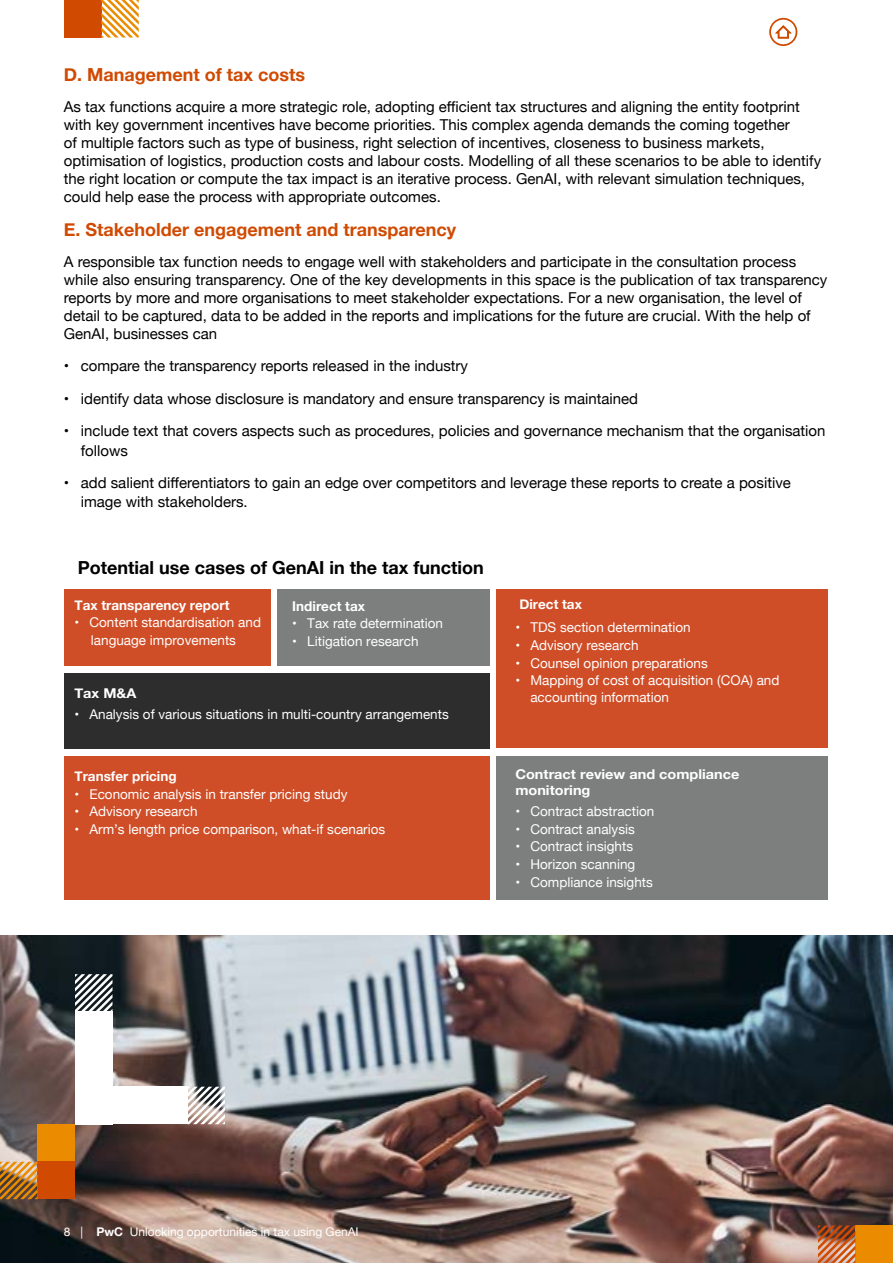
<style>
.page{position:relative;width:893px;height:1263px;background:#fff}
.page>*{position:absolute;margin:0;border:0;box-sizing:border-box;transform-origin:0 0}
.t1{font:700 18px "Helvetica Neue";color:#d04a02}
.t2{font:700 18px "Helvetica Neue";color:#000}
.t3{font:15px/18px "Helvetica Neue";color:#000}
.t4{font:13.5px/17.5px "Helvetica Neue";color:#fff}
.t5{font:700 13.5px "Helvetica Neue";color:#fff}
.t6{font:700 13.5px/16.2px "Helvetica Neue";color:#fff;scale:1.07 1}
.t7{font:12px "Helvetica Neue";color:#fff}
.s1{font-weight:700}
</style>
<div class="page">
<img style="left:0;top:935px;width:893px;height:328px">
<div style="left:64px;top:0;width:37px;height:38px;background:#d04a02"></div>
<svg style="left:101px;top:0;width:38px;height:38px"></svg>
<div style="left:855px;top:1225px;width:38px;height:38px;background:#eb8c00"></div>
<svg style="left:818px;top:1225px;width:37px;height:38px"></svg>
<div style="left:75px;top:1012px;width:37px;height:37px;background:#fff"></div>
<div style="left:75px;top:1049px;width:37px;height:75px;background:#fff"></div>
<div style="left:112px;top:1087px;width:76px;height:37px;background:#fff"></div>
<svg style="left:75px;top:974px;width:38px;height:38px"></svg>
<svg style="left:188px;top:1087px;width:37px;height:37px"></svg>
<div style="left:38px;top:1124px;width:37px;height:38px;background:#eb8c00"></div>
<div style="left:38px;top:1162px;width:37px;height:37px;background:#d04a02"></div>
<svg style="left:0;top:1162px;width:38px;height:37px"></svg>
<div style="left:64px;top:589px;width:206px;height:76px;background:#cf4d27"></div>
<div style="left:64px;top:673px;width:425px;height:75px;background:#2d2d2d"></div>
<div style="left:496px;top:589px;width:331px;height:159px;background:#cf4d27"></div>
<div style="left:496px;top:757px;width:332px;height:143px;background:#7d7e7e"></div>
<div style="left:277px;top:589px;width:212px;height:76px;background:#7d7e7e"></div>
<div style="left:64px;top:757px;width:425px;height:143px;background:#cf4d27"></div>
<svg style="left:769px;top:18px;width:28px;height:28px"></svg>
<p class="t1" style="left:64px;top:61px;width:243px">D. Management of tax costs</p>
<p class="t3" style="left:64px;top:99px;width:759px">As tax functions acquire a more strategic role, adopting efficient tax structures and aligning the entity footprint with key government incentives have become priorities. This complex agenda demands the coming together<br>of multiple factors such as type of business, right selection of incentives, closeness to business markets, optimisation of logistics, production costs and labour costs. Modelling of all these scenarios to be able to identify the right location or compute the tax impact is an iterative process. GenAI, with relevant simulation techniques, could help ease the process with appropriate outcomes.</p>
<p class="t1" style="left:64px;top:216px;width:394px">E. Stakeholder engagement and transparency</p>
<p class="t3" style="left:64px;top:254px;width:765px">A responsible tax function needs to engage well with stakeholders and participate in the consultation process while also ensuring transparency. One of the key developments in this space is the publication of tax transparency reports by more and more organisations to meet stakeholder expectations. For a new organisation, the level of detail to be captured, data to be added in the reports and implications for the future are crucial. With the help of GenAI, businesses can</p>
<p class="t3" style="left:64px;top:358px;width:406px">• compare the transparency reports released in the industry</p>
<p class="t3" style="left:64px;top:390px;width:576px">• identify data whose disclosure is mandatory and ensure transparency is maintained</p>
<p class="t3" style="left:81px;top:422px;width:746px;line-height:19.5px;text-indent:-17px">• include text that covers aspects such as procedures, policies and governance mechanism that the organisation follows</p>
<p class="t3" style="left:81px;top:473px;width:712px;line-height:19.5px;text-indent:-17px">• add salient differentiators to gain an edge over competitors and leverage these reports to create a positive image with stakeholders.</p>
<p class="t2" style="left:78px;top:553px;width:407px">Potential use cases of GenAI in the tax function</p>
<p class="t5" style="left:74px;top:594px;width:157px">Tax transparency report</p>
<p class="t4" style="left:91px;top:615px;width:172px;text-indent:-16px">• Content standardisation and language improvements</p>
<p class="t5" style="left:519px;top:594px;width:64px">Direct tax</p>
<p class="t4" style="left:515px;top:620px;width:177px">• TDS section determination</p>
<p class="t4" style="left:515px;top:637px;width:125px">• Advisory research</p>
<p class="t4" style="left:515px;top:655px;width:194px">• Counsel opinion preparations</p>
<p class="t4" style="left:515px;top:673px;width:266px">• Mapping of cost of acquisition (COA) and</p>
<p class="t5" style="left:292px;top:595px;width:74px">Indirect tax</p>
<p class="t4" style="left:292px;top:615px;width:152px">• Tax rate determination</p>
<p class="t4" style="left:292px;top:633px;width:128px">• Litigation research</p>
<p class="t6" style="left:74px;top:686px;width:59px">Tax M&amp;A</p>
<p class="t4" style="left:530px;top:689px;width:140px">accounting information</p>
<p class="t4" style="left:74px;top:706px;width:376px">• Analysis of various situations in multi-country arrangements</p>
<p class="t5" style="left:74px;top:765px;width:104px">Transfer pricing</p>
<p class="t4" style="left:74px;top:786px;width:275px">• Economic analysis in transfer pricing study</p>
<p class="t4" style="left:74px;top:803px;width:125px">• Advisory research</p>
<p class="t4" style="left:74px;top:821px;width:312px">• Arm’s length price comparison, what-if scenarios</p>
<p class="t6" style="left:515px;top:766px;width:211px">Contract review and compliance monitoring</p>
<p class="t4" style="left:515px;top:803px;width:141px">• Contract abstraction</p>
<p class="t4" style="left:515px;top:821px;width:121px">• Contract analysis</p>
<p class="t4" style="left:515px;top:838px;width:119px">• Contract insights</p>
<p class="t4" style="left:515px;top:856px;width:121px">• Horizon scanning</p>
<p class="t4" style="left:515px;top:874px;width:139px">• Compliance insights</p>
<p class="t7" style="left:64px;top:1223px;width:296px">8 | <span class="s1">PwC</span> Unlocking opportunities in tax using GenAI</p>
</div>
